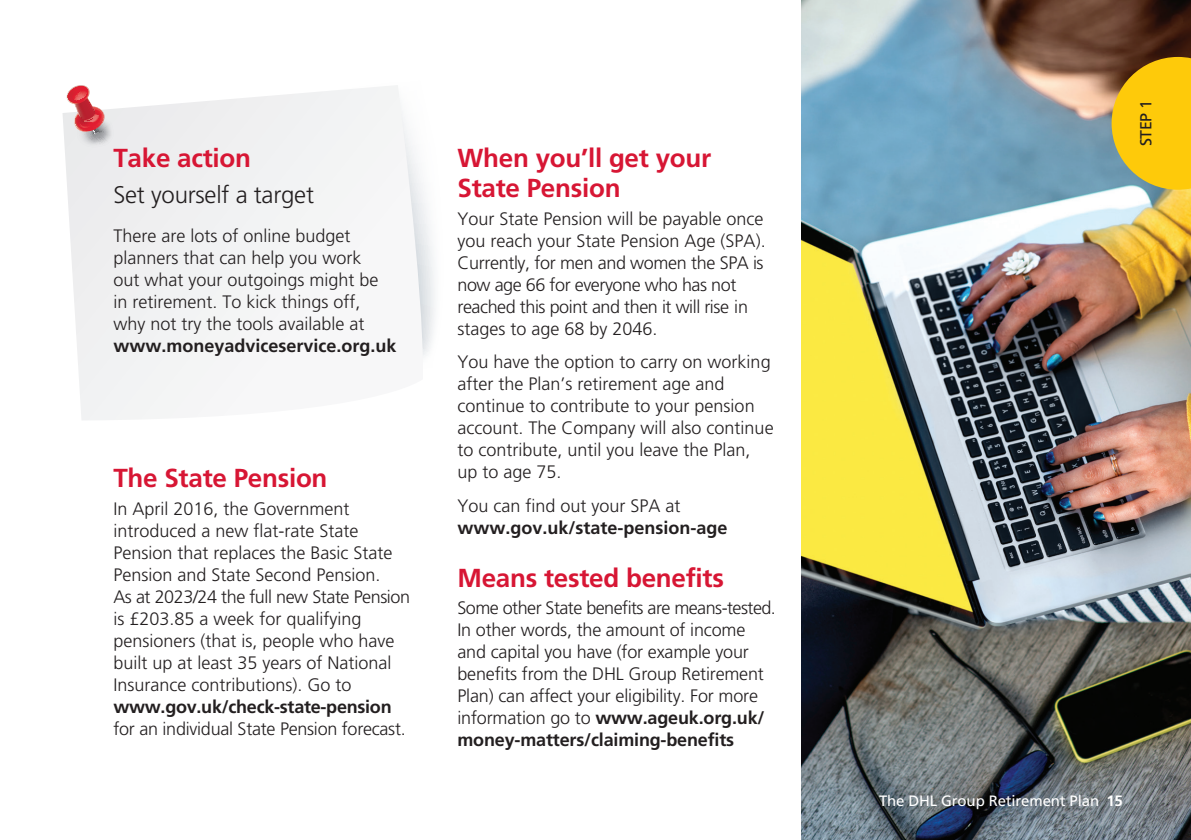
<style>
.page{position:relative;width:1191px;height:840px;background:#fff}
.page>*{position:absolute;margin:0;border:0;box-sizing:border-box;transform-origin:0 0}
.DHL_Subheading_1{font:700 26px/30px "Frutiger LT Std";letter-spacing:-.01em;color:#d71634}
.DHL_Intro{font:300 24px "Frutiger LT Std";letter-spacing:-.01em;color:#231f20}
.DHL_Body{font:300 18px/22px "Frutiger LT Std";color:#231f20}
.DHL_Body-2{font:300 18px/22px "Frutiger LT Std";letter-spacing:-.02em;color:#231f20}
.DHL_Body-3{font:700 18px/22px "Frutiger LT Std";color:#231f20}
.t1{font:16px "Frutiger LT Std";color:#231f20}
.DHL_Intro-2{font:15px "Frutiger LT Std";letter-spacing:-.01em;color:#fff}
.s1{font-weight:700}
.s2{font-weight:300}
</style>
<div class="page">
<svg style="left:424px;top:199px;width:11px;height:156px"></svg>
<svg style="left:62px;top:85px;width:362px;height:335px"></svg>
<img style="left:801px;top:0;width:390px;height:839px">
<svg style="left:67px;top:85px;width:46px;height:62px"></svg>
<svg style="left:1111px;top:57px;width:80px;height:133px;background:#e2b81d"></svg>
<p class="DHL_Subheading_1" style="left:113px;top:143px;width:139px">Take action</p>
<p class="DHL_Intro" style="left:113px;top:181px;width:202px">Set yourself a target</p>
<p class="DHL_Body" style="left:113px;top:225px;width:285px">There are lots of online budget planners that can help you work<br>out what your outgoings might be in retirement. To kick things off, why not try the tools available at <span class="s1">www.moneyadviceservice.org.uk</span></p>
<p class="DHL_Subheading_1" style="left:113px;top:462px;width:216px">The State Pension</p>
<p class="DHL_Body" style="left:113px;top:497px;width:298px">In April 2016, the Government introduced a new flat-rate State Pension that replaces the Basic State Pension and State Second Pension.<br>As at 2023/24 the full new State Pension is £203.85 a week for qualifying pensioners (that is, people who have built up at least 35 years of National Insurance contributions). Go to <span class="s1">www.gov.uk/check-state-pension </span>for an individual State Pension forecast.</p>
<p class="DHL_Subheading_1" style="left:457px;top:143px;width:255px">When you’ll get your<br>State Pension</p>
<p class="DHL_Body-2" style="left:457px;top:208px;width:310px">Your State Pension will be payable once you reach your State Pension Age (SPA).<br>Currently, for men and women the SPA is now age 66 for everyone who has not reached this point and then it will rise in stages to age 68 by 2046.</p>
<p class="DHL_Body" style="left:457px;top:351px;width:318px">You have the option to carry on working after the Plan’s retirement age and continue to contribute to your pension account. The Company will also continue to contribute, until you leave the Plan, up to age 75.</p>
<p class="DHL_Body-3" style="left:457px;top:494px;width:272px"><span class="s2">You can find out your SPA at </span>www.gov.uk/state-pension-age</p>
<p class="DHL_Subheading_1" style="left:457px;top:562px;width:268px">Means tested benefits</p>
<p class="DHL_Body" style="left:457px;top:597px;width:320px">Some other State benefits are means-tested.<br>In other words, the amount of income and capital you have (for example your benefits from the DHL Group Retirement Plan) can affect your eligibility. For more information go to <span class="s1">www.ageuk.org.uk/ money-matters/claiming-benefits</span></p>
<p class="t1" style="left:1136px;top:146px;width:47px;rotate:-90deg">STEP 1</p>
<p class="DHL_Intro-2" style="left:879px;top:791px;width:245px">The DHL Group Retirement Plan <span class="s1">15</span></p>
</div>
